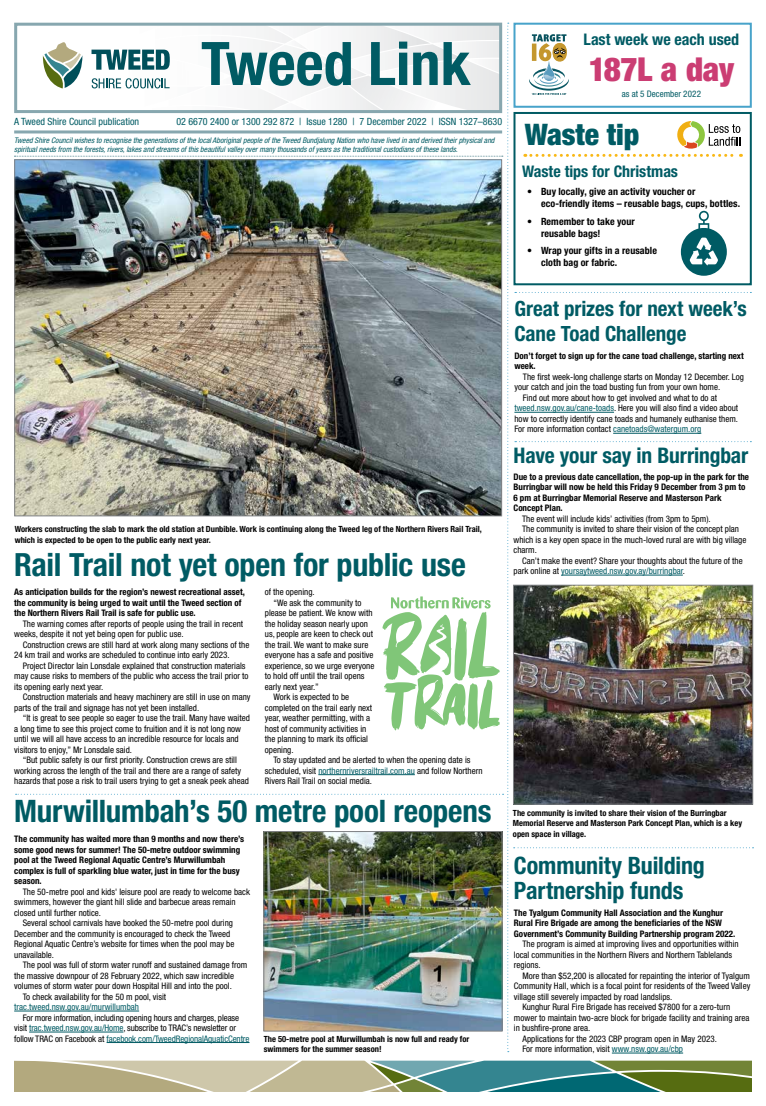
<style>
.page{position:relative;width:766px;height:1106px;background:#fff}
.page>*{position:absolute;margin:0;border:0;box-sizing:border-box;transform-origin:0 0}
.t1{font:700 condensed 60.1px "Helvetica Neue LT Std";color:#005b64}
.H3{font:900 condensed 33px "Helvetica Neue LT Std";letter-spacing:-.02em;color:#cb3d73}
.H1{font:700 condensed 32px "Helvetica Neue LT Std";letter-spacing:-.005em;color:#005b64}
.H1-2{font:700 condensed 31px "Helvetica Neue LT Std";letter-spacing:-.005em;color:#005b64}
.Tip_H1{font:900 condensed 29.7px "Helvetica Neue LT Std";letter-spacing:-.005em;color:#005b64}
.t2{font:700 condensed 24px/25px "Helvetica Neue LT Std";letter-spacing:-.005em;color:#005b64}
.t3{font:700 condensed 21.5px "Helvetica Neue LT Std";letter-spacing:-.005em;color:#005b64}
.t4{font:700 condensed 21px/25px "Helvetica Neue LT Std";letter-spacing:-.005em;color:#005b64}
.Tip_H2{font:700 condensed 16px "Helvetica Neue LT Std";letter-spacing:-.005em;color:#005b64}
.H3-2{font:700 condensed 16px "Helvetica Neue LT Std";letter-spacing:-.005em;color:#005b64}
.Tip_body{font:700 condensed 10px/12px "Helvetica Neue LT Std";letter-spacing:.005em;color:#000}
.strap{font:condensed 10px "Helvetica Neue LT Std";color:#005b64}
.body{font:condensed 9px/10.5px "Helvetica Neue LT Std";color:#000}
.intro{font:700 condensed 9px/10.5px "Helvetica Neue LT Std";color:#000}
.H3-3{font:condensed 9px "Helvetica Neue LT Std";letter-spacing:.005em;color:#005b64}
.t5{font:700 condensed 8.5px/10.5px "Helvetica Neue LT Std";color:#000}
.contact{font:italic condensed 7.8px/9.3px "Helvetica Neue LT Std";color:#005b64}
.s1{color:#005b64}
</style>
<div class="page">
<hr style="left:611px;top:1052px;width:72px;height:1px;background:#005b64">
<img style="left:14px;top:23px;width:739px;height:1029px">
<svg style="left:14px;top:1060px;width:737px;height:31px;background:#8da386"></svg>
<h1 class="t1" style="left:201px;top:27px;width:271px">Tweed Link</h1>
<p class="strap" style="left:14px;top:116px;width:126px">A Tweed Shire Council publication</p>
<p class="strap" style="left:176px;top:116px;width:327px">02 6670 2400 or 1300 292 872 | Issue 1280 | 7 December 2022 | ISSN 1327–8630</p>
<p class="contact" style="left:14px;top:136px;width:481px">Tweed Shire Council wishes to recognise the generations of the local Aboriginal people of the Tweed Bundjalung Nation who have lived in and derived their physical and spiritual needs from the forests, rivers, lakes and streams of this beautiful valley over many thousands of years as the traditional custodians of these lands.</p>
<p class="t5" style="left:15px;top:524px;width:468px">Workers constructing the slab to mark the old station at Dunbible. Work is continuing along the Tweed leg of the Northern Rivers Rail Trail, which is expected to be open to the public early next year.</p>
<h2 class="H1" style="left:14px;top:545px;width:453px">Rail Trail not yet open for public use</h2>
<p class="intro" style="left:14px;top:586px;width:232px">As anticipation builds for the region’s newest recreational asset, the community is being urged to wait until the Tweed section of the Northern Rivers Rail Trail is safe for public use.</p>
<p class="body" style="left:14px;top:618px;width:230px;text-indent:9px">The warning comes after reports of people using the trail in recent weeks, despite it not yet being open for public use.</p>
<p class="body" style="left:14px;top:639px;width:237px;text-indent:9px">Construction crews are still hard at work along many sections of the<br>24 km trail and works are scheduled to continue into early 2023.</p>
<p class="body" style="left:14px;top:660px;width:236px;text-indent:9px">Project Director Iain Lonsdale explained that construction materials may cause risks to members of the public who access the trail prior to its opening early next year.</p>
<p class="body" style="left:14px;top:691px;width:238px;text-indent:9px">Construction materials and heavy machinery are still in use on many parts of the trail and signage has not yet been installed.</p>
<p class="body" style="left:14px;top:712px;width:237px;text-indent:9px">“It is great to see people so eager to use the trail. Many have waited a long time to see this project come to fruition and it is not long now until we will all have access to an incredible resource for locals and visitors to enjoy,” Mr Lonsdale said.</p>
<p class="body" style="left:14px;top:754px;width:236px;text-indent:9px">“But public safety is our first priority. Construction crews are still working across the length of the trail and there are a range of safety hazards that pose a risk to trail users trying to get a sneak peek ahead</p>
<p class="body" style="left:265px;top:586px;width:51px">of the opening.</p>
<p class="body" style="left:265px;top:597px;width:111px;text-indent:9px">“We ask the community to please be patient. We know with the holiday season nearly upon us, people are keen to check out the trail. We want to make sure everyone has a safe and positive experience, so we urge everyone to hold off until the trail opens early next year.”</p>
<p class="body" style="left:265px;top:691px;width:109px;text-indent:9px">Work is expected to be completed on the trail early next year, weather permitting, with a host of community activities in the planning to mark its official opening.</p>
<p class="body" style="left:265px;top:754px;width:219px;text-indent:9px">To stay updated and be alerted to when the opening date is scheduled, visit <span class="s1">northernriversrailtrail.com.au</span> and follow Northern<br>Rivers Rail Trail on social media.</p>
<h2 class="H1-2" style="left:14px;top:792px;width:479px">Murwillumbah’s 50 metre pool reopens</h2>
<p class="intro" style="left:14px;top:833px;width:231px">The community has waited more than 9 months and now there’s some good news for summer! The 50-metre outdoor swimming pool at the Tweed Regional Aquatic Centre’s Murwillumbah complex is full of sparkling blue water, just in time for the busy season.</p>
<p class="body" style="left:14px;top:886px;width:237px;text-indent:9px">The 50-metre pool and kids' leisure pool are ready to welcome back swimmers, however the giant hill slide and barbecue areas remain closed until further notice.</p>
<p class="body" style="left:14px;top:917px;width:222px;text-indent:9px">Several school carnivals have booked the 50-metre pool during December and the community is encouraged to check the Tweed Regional Aquatic Centre’s website for times when the pool may be unavailable.</p>
<p class="body" style="left:14px;top:959px;width:235px;text-indent:9px">The pool was full of storm water runoff and sustained damage from the massive downpour of 28 February 2022, which saw incredible volumes of storm water pour down Hospital Hill and into the pool.</p>
<p class="body" style="left:14px;top:991px;width:153px;text-indent:9px">To check availability for the 50 m pool, visit <span class="s1">trac.tweed.nsw.gov.au/murwillumbah</span></p>
<p class="body" style="left:14px;top:1012px;width:237px;text-indent:9px">For more information, including opening hours and charges, please visit <span class="s1">trac.tweed.nsw.gov.au/Home</span>, subscribe to TRAC’s newsletter or follow TRAC on Facebook at <span class="s1">facebook.com/TweedRegionalAquaticCentre</span></p>
<p class="t5" style="left:264px;top:1033px;width:207px">The 50-metre pool at Murwillumbah is now full and ready for swimmers for the summer season!</p>
<h4 class="H3-2" style="left:583px;top:29px;width:157px">Last week we each used</h4>
<h4 class="H3" style="left:588px;top:48px;width:147px">187L a day</h4>
<h4 class="H3-3" style="left:621px;top:89px;width:81px">as at 5 December 2022</h4>
<h2 class="Tip_H1" style="left:524px;top:116px;width:116px">Waste tip</h2>
<h3 class="Tip_H2" style="left:522px;top:162px;width:157px">Waste tips for Christmas</h3>
<p class="Tip_body" style="left:541px;top:185px;width:201px;text-indent:-14px">• Buy locally, give an activity voucher or eco-friendly items – reusable bags, cups, bottles.</p>
<p class="Tip_body" style="left:541px;top:215px;width:95px;text-indent:-14px">• Remember to take your reusable bags!</p>
<p class="Tip_body" style="left:541px;top:245px;width:117px;text-indent:-14px">• Wrap your gifts in a reusable cloth bag or fabric.</p>
<h2 class="t4" style="left:514px;top:295px;width:234px">Great prizes for next week’s<br>Cane Toad Challenge</h2>
<p class="intro" style="left:514px;top:350px;width:231px">Don’t forget to sign up for the cane toad challenge, starting next week.</p>
<p class="body" style="left:514px;top:371px;width:231px;text-indent:9px">The first week-long challenge starts on Monday 12 December. Log your catch and join the toad busting fun from your own home.</p>
<p class="body" style="left:514px;top:392px;width:225px;text-indent:9px">Find out more about how to get involved and what to do at <span class="s1">tweed.nsw.gov.au/cane-toads</span>. Here you will also find a video about how to correctly identify cane toads and humanely euthanise them.<br>For more information contact <span class="s1">canetoads@watergum.org</span></p>
<h2 class="t3" style="left:513px;top:442px;width:236px">Have your say in Burringbar</h2>
<p class="intro" style="left:513px;top:471px;width:237px">Due to a previous date cancellation, the pop-up in the park for the Burringbar will now be held this Friday 9 December from 3 pm to 6 pm at Burringbar Memorial Reserve and Masterson Park Concept Plan.</p>
<p class="body" style="left:522px;top:513px;width:190px">The event will include kids’ activities (from 3pm to 5pm).</p>
<p class="body" style="left:513px;top:523px;width:234px;text-indent:9px">The community is invited to share their vision of the concept plan which is a key open space in the much-loved rural are with big village charm.</p>
<p class="body" style="left:513px;top:555px;width:231px;text-indent:9px">Can’t make the event? Share your thoughts about the future of the park online at <span class="s1">yoursaytweed.nsw.gov.ay/burringbar</span>.</p>
<p class="t5" style="left:513px;top:807px;width:231px">The community is invited to share their vision of the Burringbar<br>Memorial Reserve and Masterson Park Concept Plan, which is a key open space in village.</p>
<h2 class="t2" style="left:514px;top:852px;width:192px">Community Building<br>Partnership funds</h2>
<p class="intro" style="left:514px;top:907px;width:223px">The Tyalgum Community Hall Association and the Kunghur<br>Rural Fire Brigade are among the beneficiaries of the NSW<br>Government’s Community Building Partnership program 2022.</p>
<p class="body" style="left:514px;top:938px;width:226px;text-indent:9px">The program is aimed at improving lives and opportunities within local communities in the Northern Rivers and Northern Tablelands regions.</p>
<p class="body" style="left:514px;top:970px;width:238px;text-align:justify;text-indent:9px">More than $52,200 is allocated for repainting the interior of Tyalgum Community Hall, which is a focal point for residents of the Tweed Valley village still severely impacted by road landslips.</p>
<p class="body" style="left:514px;top:1001px;width:237px;text-indent:9px">Kunghur Rural Fire Brigade has received $7800 for a zero-turn mower to maintain two-acre block for brigade facility and training area in bushfire-prone area.</p>
<p class="body" style="left:522px;top:1033px;width:196px">Applications for the 2023 CBP program open in May 2023.</p>
<p class="body" style="left:522px;top:1043px;width:162px">For more information, visit <span class="s1">www.nsw.gov.au/cbp</span></p>
</div>
